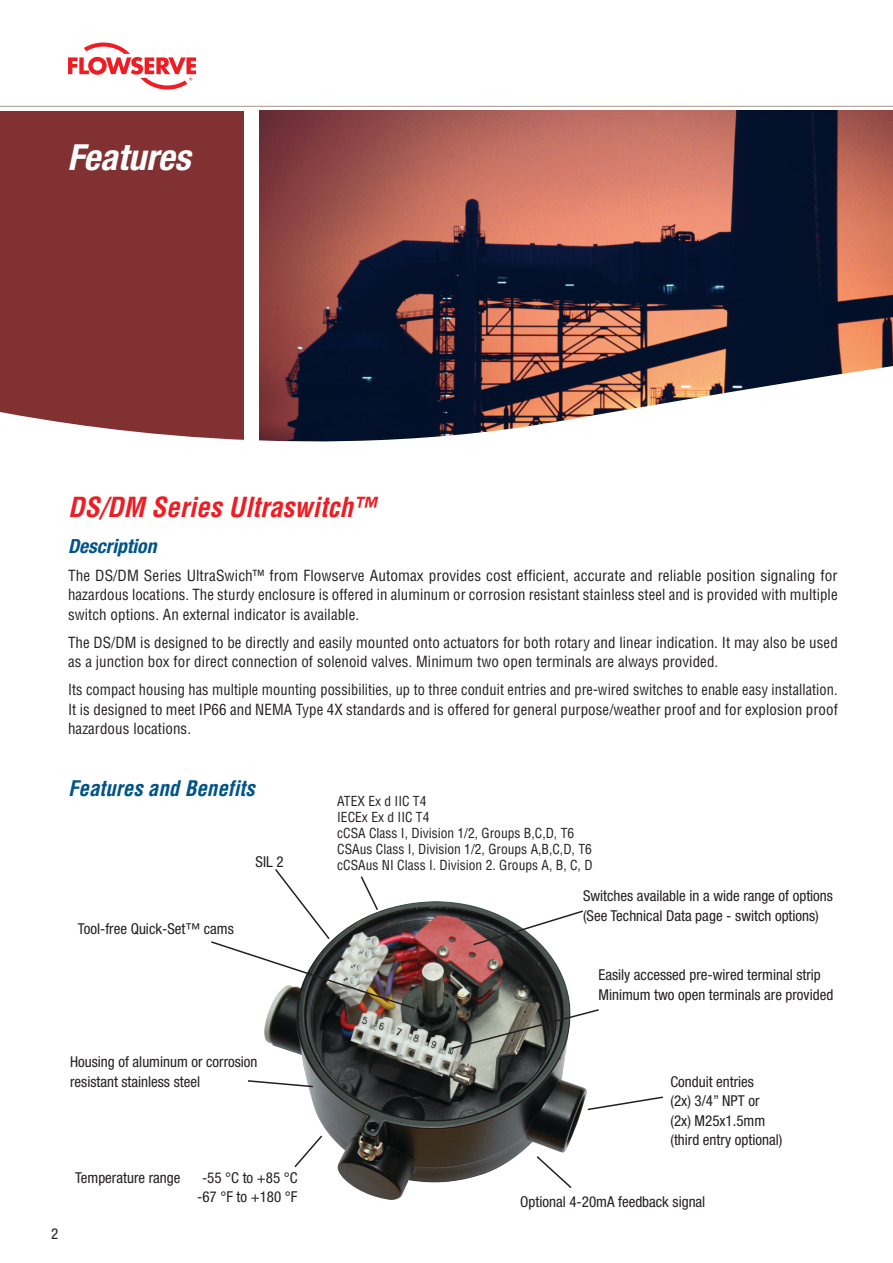
<style>
.page{position:relative;width:893px;height:1263px;background:#fff}
.page>*{position:absolute;margin:0;border:0;box-sizing:border-box;transform-origin:0 0}
.t1{font:italic 700 condensed 36px "Helvetica Neue LT Std";color:#fff}
.t2{font:italic 700 condensed 27px "Helvetica";color:#ee1d23}
.t3{font:italic 700 condensed 21px "Helvetica";color:#005487}
.t4{font:italic 700 condensed 19.5px "Helvetica Neue LT Std";color:#005487}
.t5{font:condensed 15px/19.5px "Helvetica";letter-spacing:.005em;color:#231f20;text-align:justify}
.t6{font:condensed 15px/19.5px "Helvetica Neue LT Std";color:#231f20}
.t7{font:condensed 15px/19.5px "Helvetica";letter-spacing:.005em;color:#231f20;text-align:justify;scale:.96 1}
.t8{font:condensed 13.5px/16.2px "Helvetica";color:#231f20}
</style>
<div class="page">
<svg style="left:68px;top:43px;width:128px;height:47px"></svg>
<hr style="left:0;top:106px;width:893px;height:1px;background:#a1968b">
<img style="left:264px;top:901px;width:322px;height:299px">
<div style="left:0;top:111px;width:244px;height:352px;background:#813132"></div>
<img style="left:259px;top:111px;width:634px;height:205px">
<svg style="left:0;top:316px;width:893px;height:147px"></svg>
<svg style="left:450px;top:1008px;width:149px;height:42px"></svg>
<svg style="left:248px;top:1079px;width:66px;height:9px"></svg>
<svg style="left:472px;top:909px;width:113px;height:37px"></svg>
<svg style="left:587px;top:1096px;width:76px;height:15px"></svg>
<svg style="left:535px;top:1154px;width:38px;height:36px"></svg>
<svg style="left:293px;top:1134px;width:31px;height:35px"></svg>
<svg style="left:211px;top:869px;width:206px;height:141px"></svg>
<h1 class="t1" style="left:67px;top:136px;width:125px">Features</h1>
<h2 class="t2" style="left:68px;top:491px;width:310px">DS/DM Series Ultraswitch™</h2>
<h3 class="t4" style="left:68px;top:534px;width:90px">Description</h3>
<p class="t5" style="left:68px;top:565px;width:771px">The DS/DM Series UltraSwich™ from Flowserve Automax provides cost efficient, accurate and reliable position signaling for hazardous locations. The sturdy enclosure is offered in aluminum or corrosion resistant stainless steel and is provided with multiple switch options. An external indicator is available.</p>
<p class="t5" style="left:68px;top:632px;width:771px">The DS/DM is designed to be directly and easily mounted onto actuators for both rotary and linear indication. It may also be used as a junction box for direct connection of solenoid valves. Minimum two open terminals are always provided.</p>
<p class="t7" style="left:68px;top:680px;width:803px">Its compact housing has multiple mounting possibilities, up to three conduit entries and pre-wired switches to enable easy installation.<br>It is designed to meet IP66 and NEMA Type 4X standards and is offered for general purpose/weather proof and for explosion proof hazardous locations.</p>
<h3 class="t3" style="left:68px;top:776px;width:188px">Features and Benefits</h3>
<p class="t8" style="left:337px;top:792px;width:256px">ATEX Ex d IIC T4<br>IECEx Ex d IIC T4<br>cCSA Class I, Division 1/2, Groups B,C,D, T6<br>CSAus Class I, Division 1/2, Groups A,B,C,D, T6</p>
<p class="t6" style="left:256px;top:852px;width:30px">SIL 2</p>
<p class="t8" style="left:337px;top:857px;width:257px">cCSAus NI Class I. Division 2. Groups A, B, C, D</p>
<p class="t6" style="left:78px;top:919px;width:157px">Tool-free Quick-Set™ cams</p>
<p class="t6" style="left:583px;top:886px;width:251px">Switches available in a wide range of options (See Technical Data page - switch options)</p>
<p class="t6" style="left:598px;top:965px;width:236px">Easily accessed pre-wired terminal strip<br>Minimum two open terminals are provided</p>
<p class="t6" style="left:70px;top:1052px;width:189px">Housing of aluminum or corrosion resistant stainless steel</p>
<p class="t6" style="left:51px;top:1224px;width:9px">2</p>
<p class="t6" style="left:75px;top:1168px;width:107px">Temperature range</p>
<p class="t6" style="left:197px;top:1168px;width:102px;text-align:center">-55 °C to +85 °C -67 °F to +180 °F</p>
<p class="t6" style="left:670px;top:1071px;width:113px">Conduit entries<br>(2x) 3/4” NPT or (2x) M25x1.5mm (third entry optional)</p>
<p class="t6" style="left:520px;top:1191px;width:187px">Optional 4-20mA feedback signal</p>
</div>
